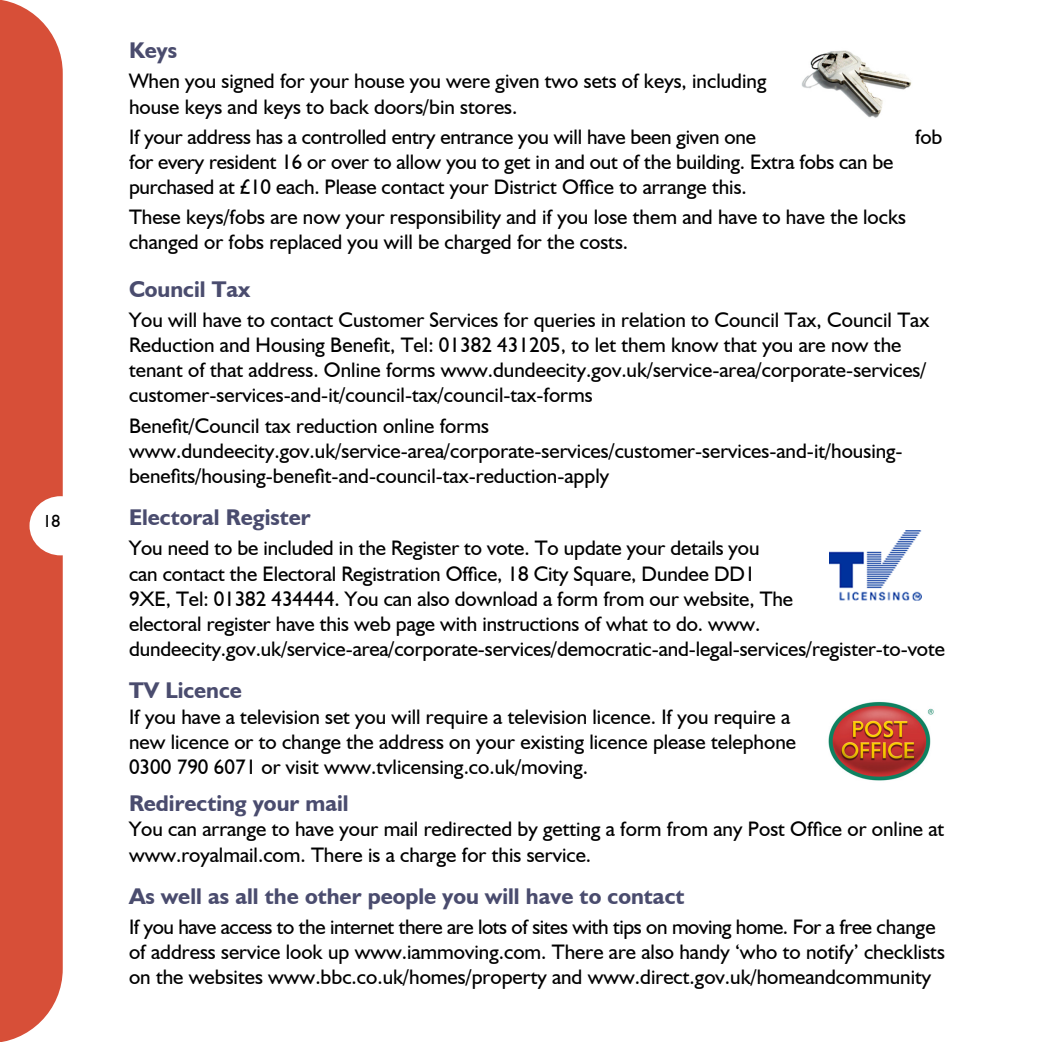
<style>
.page{position:relative;width:1042px;height:1042px;background:#fff}
.page>*{position:absolute;margin:0;border:0;box-sizing:border-box;transform-origin:0 0}
.t1{font:700 22.75px "Humanist 521 BT";color:#4a4c6e}
.t2{font:21px/25.2px "Humanist 521 BT";color:#000}
.t3{font:17.5px "Humanist 521 BT";color:#000}
</style>
<div class="page">
<img style="left:829px;top:530px;width:92px;height:71px">
<img style="left:828px;top:701px;width:106px;height:80px">
<img style="left:801px;top:50px;width:111px;height:68px">
<div style="left:0;top:0;width:63px;height:1042px;background:#d74f38"></div>
<div style="left:30px;top:496px;width:62px;height:59px;background:#fff;border-radius:50%"></div>
<p class="t3" style="left:43px;top:510px;width:19px">18</p>
<p class="t1" style="left:129px;top:36px;width:50px">Keys</p>
<p class="t2" style="left:129px;top:68px;width:639px">When you signed for your house you were given two sets of keys, including house keys and keys to back doors/bin stores.</p>
<p class="t2" style="left:129px;top:123px;width:628px">If your address has a controlled entry entrance you will have been given one</p>
<p class="t2" style="left:915px;top:123px;width:29px">fob</p>
<p class="t2" style="left:129px;top:149px;width:766px">for every resident 16 or over to allow you to get in and out of the building. Extra fobs can be purchased at £10 each. Please contact your District Office to arrange this.</p>
<p class="t2" style="left:129px;top:204px;width:778px">These keys/fobs are now your responsibility and if you lose them and have to have the locks changed or fobs replaced you will be charged for the costs.</p>
<p class="t1" style="left:129px;top:275px;width:123px">Council Tax</p>
<p class="t2" style="left:129px;top:307px;width:802px">You will have to contact Customer Services for queries in relation to Council Tax, Council Tax Reduction and Housing Benefit, Tel: 01382 431205, to let them know that you are now the tenant of that address. Online forms www.dundeecity.gov.uk/service-area/corporate-services/ customer-services-and-it/council-tax/council-tax-forms</p>
<p class="t2" style="left:129px;top:412px;width:361px">Benefit/Council tax reduction online forms</p>
<p class="t2" style="left:129px;top:438px;width:775px">www.dundeecity.gov.uk/service-area/corporate-services/customer-services-and-it/housing&shy;benefits/housing-benefit-and-council-tax-reduction-apply</p>
<p class="t1" style="left:129px;top:503px;width:183px">Electoral Register</p>
<p class="t2" style="left:129px;top:535px;width:817px">You need to be included in the Register to vote. To update your details you<br>can contact the Electoral Registration Office, 18 City Square, Dundee DD1<br>9XE, Tel: 01382 434444. You can also download a form from our website, The<br>electoral register have this web page with instructions of what to do. www. dundeecity.gov.uk/service-area/corporate-services/democratic-and-legal-services/register-to-vote</p>
<p class="t1" style="left:129px;top:676px;width:114px">TV Licence</p>
<p class="t2" style="left:129px;top:703px;width:668px">If you have a television set you will require a television licence. If you require a new licence or to change the address on your existing licence please telephone<br>0300 790 6071 or visit www.tvlicensing.co.uk/moving.</p>
<p class="t1" style="left:129px;top:789px;width:221px">Redirecting your mail</p>
<p class="t2" style="left:129px;top:816px;width:817px">You can arrange to have your mail redirected by getting a form from any Post Office or online at www.royalmail.com. There is a charge for this service.</p>
<p class="t1" style="left:129px;top:882px;width:557px">As well as all the other people you will have to contact</p>
<p class="t2" style="left:129px;top:914px;width:817px">If you have access to the internet there are lots of sites with tips on moving home. For a free change of address service look up www.iammoving.com. There are also handy ‘who to notify’ checklists on the websites www.bbc.co.uk/homes/property and www.direct.gov.uk/homeandcommunity</p>
</div>
